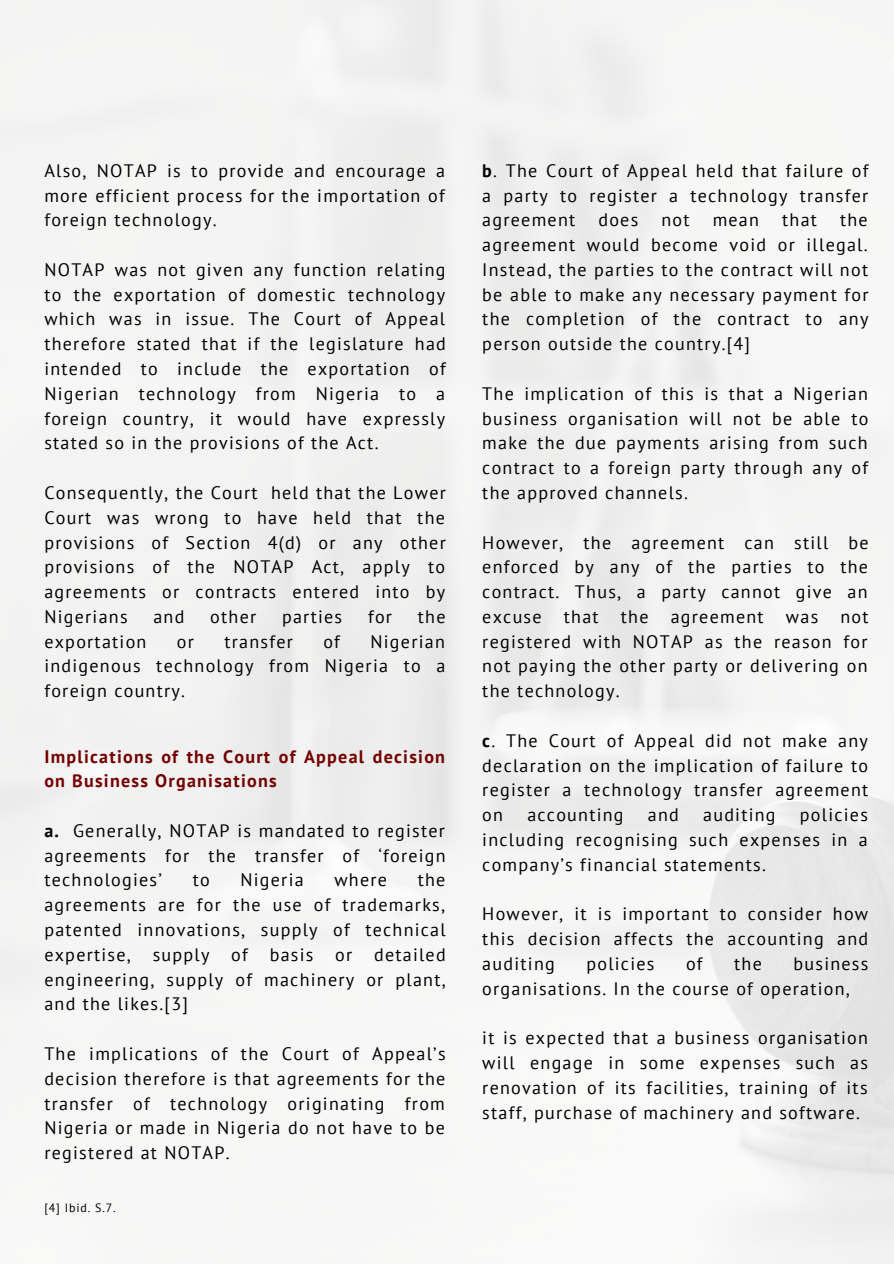
<style>
.page{position:relative;width:894px;height:1264px;background:#fff}
.page>*{position:absolute;margin:0;border:0;box-sizing:border-box;transform-origin:0 0}
.t1{font:18px/24.8px "PT Sans";letter-spacing:.07em;color:#000;text-align:justify}
.t2{font:700 18px/24.8px "PT Sans";letter-spacing:.07em;color:#740000}
.t3{font:12px "PT Sans";color:#000}
.s1{font-weight:700}
</style>
<div class="page">
<p class="t1" style="left:44px;top:158px;width:402px">Also, NOTAP is to provide and encourage a more efficient process for the importation of foreign technology.</p>
<p class="t1" style="left:44px;top:257px;width:403px">NOTAP was not given any function relating to the exportation of domestic technology which was in issue. The Court of Appeal therefore stated that if the legislature had intended to include the exportation of Nigerian technology from Nigeria to a foreign country, it would have expressly stated so in the provisions of the Act.</p>
<p class="t1" style="left:44px;top:480px;width:403px">Consequently, the Court held that the Lower Court was wrong to have held that the provisions of Section 4(d) or any other provisions of the NOTAP Act, apply to agreements or contracts entered into by Nigerians</p>
<p class="t1" style="left:153px;top:603px;width:33px">and</p>
<p class="t1" style="left:210px;top:603px;width:47px">other</p>
<p class="t1" style="left:282px;top:603px;width:62px">parties</p>
<p class="t1" style="left:368px;top:603px;width:26px">for</p>
<p class="t1" style="left:418px;top:603px;width:29px">the</p>
<p class="t1" style="left:44px;top:628px;width:402px;text-indent:326px">Nigerian indigenous technology from Nigeria to a foreign country.</p>
<p class="t1" style="left:44px;top:628px;width:104px">exportation</p>
<p class="t1" style="left:177px;top:628px;width:19px">or</p>
<p class="t1" style="left:224px;top:628px;width:70px">transfer</p>
<p class="t1" style="left:323px;top:628px;width:18px">of</p>
<p class="t2" style="left:44px;top:743px;width:402px">Implications of the Court of Appeal decision on Business Organisations</p>
<p class="t1" style="left:44px;top:817px;width:403px"><span class="s1">a.</span> Generally, NOTAP is mandated to register agreements for the transfer of ‘foreign technologies’</p>
<p class="t1" style="left:193px;top:867px;width:19px">to</p>
<p class="t1" style="left:240px;top:867px;width:65px">Nigeria</p>
<p class="t1" style="left:334px;top:867px;width:54px">where</p>
<p class="t1" style="left:44px;top:867px;width:403px;text-indent:373px">the agreements are for the use of trademarks, patented innovations, supply of technical expertise, supply of basis or detailed engineering, supply of machinery or plant, and the likes.[3]</p>
<p class="t1" style="left:44px;top:1040px;width:402px">The implications of the Court of Appeal’s decision therefore is that agreements for the transfer of technology originating from Nigeria or made in Nigeria do not have to be registered at NOTAP.</p>
<p class="t3" style="left:44px;top:1199px;width:73px">[4] Ibid. S.7.</p>
<p class="t1" style="left:482px;top:158px;width:388px"><span class="s1">b</span>. The Court of Appeal held that failure of a party to register a technology transfer agreement</p>
<p class="t1" style="left:482px;top:207px;width:387px;text-indent:357px">the agreement would become void or illegal.<br>Instead, the parties to the contract will not be able to make any necessary payment for the completion of the contract to any person outside the country.[4]</p>
<p class="t1" style="left:482px;top:381px;width:387px">The implication of this is that a Nigerian business organisation will not be able to make the due payments arising from such contract to a foreign party through any of the approved channels.</p>
<p class="t1" style="left:482px;top:529px;width:388px">However, the agreement can still be enforced by any of the parties to the contract. Thus, a party cannot give an excuse that the agreement was not registered with NOTAP as the reason for not paying the other party or delivering on the technology.</p>
<p class="t1" style="left:482px;top:727px;width:387px"><span class="s1">c</span>. The Court of Appeal did not make any declaration on the implication of failure to register a technology transfer agreement on</p>
<p class="t1" style="left:598px;top:207px;width:41px">does</p>
<p class="t1" style="left:661px;top:207px;width:30px">not</p>
<p class="t1" style="left:712px;top:207px;width:48px">mean</p>
<p class="t1" style="left:782px;top:207px;width:36px">that</p>
<p class="t1" style="left:482px;top:802px;width:387px;text-indent:317px">policies including recognising such expenses in a company’s financial statements.</p>
<p class="t1" style="left:482px;top:901px;width:387px">However, it is important to consider how this decision affects the accounting and auditing</p>
<p class="t1" style="left:527px;top:802px;width:98px">accounting</p>
<p class="t1" style="left:647px;top:802px;width:33px">and</p>
<p class="t1" style="left:703px;top:802px;width:74px">auditing</p>
<p class="t1" style="left:482px;top:950px;width:387px;text-indent:311px">business organisations. In the course of operation,</p>
<p class="t1" style="left:482px;top:1025px;width:387px">it is expected that a business organisation will engage in some expenses such as renovation of its facilities, training of its staff, purchase of machinery and software.</p>
<p class="t1" style="left:586px;top:950px;width:70px">policies</p>
<p class="t1" style="left:685px;top:950px;width:18px">of</p>
<p class="t1" style="left:734px;top:950px;width:29px">the</p>
</div>
